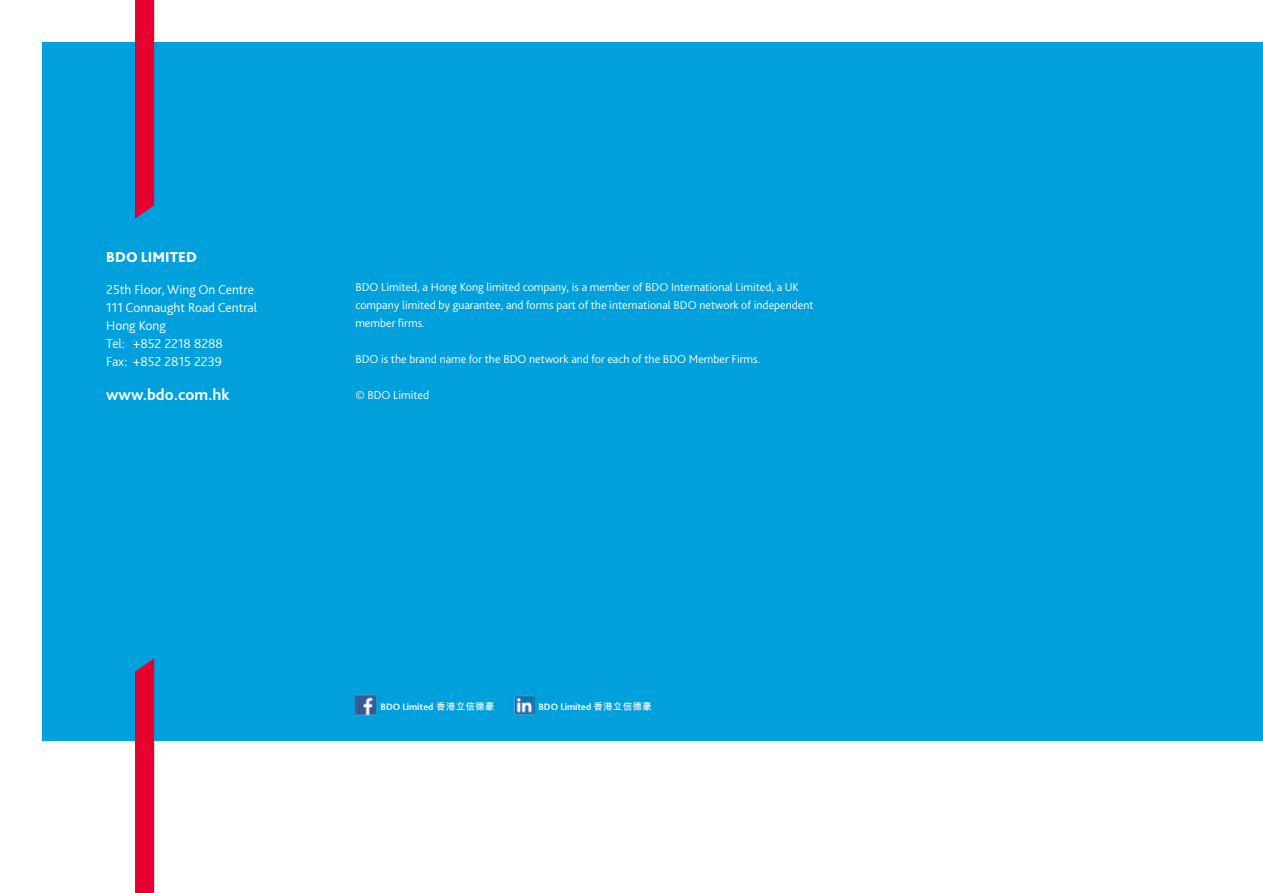
<style>
.page{position:relative;width:1263px;height:893px;background:#fff}
.page>*{position:absolute;margin:0;border:0;box-sizing:border-box;transform-origin:0 0}
.t1{font:700 16.5px "Bliss Pro";color:#fff}
.t2{font:800 15px "Bliss Pro";color:#fff}
.t3{font:300 13.5px/18px "Bliss Pro";color:#fff}
.t4{font:300 12px/18px "Bliss Pro";color:#fff}
.t5{font:700 9.75px "Bliss Pro";color:#fff}
.s1{font-family:"M Hei HK"}
</style>
<div class="page">
<div style="left:43px;top:43px;width:1220px;height:698px;background:#00a0dd"></div>
<div style="left:135px;top:658px;width:19px;height:235px;background:#e6002d"></div>
<div style="left:135px;top:0;width:19px;height:219px;background:#e6002d"></div>
<img style="left:354px;top:695px;width:22px;height:20px">
<img style="left:513px;top:696px;width:22px;height:20px">
<p class="t2" style="left:106px;top:247px;width:92px">BDO LIMITED</p>
<p class="t3" style="left:106px;top:280px;width:152px">25th Floor, Wing On Centre<br>111 Connaught Road Central<br>Hong Kong<br>Tel: +852 2218 8288<br>Fax: +852 2815 2239</p>
<h1 class="t1" style="left:106px;top:384px;width:125px">www.bdo.com.hk</h1>
<p class="t4" style="left:355px;top:278px;width:460px">BDO Limited, a Hong Kong limited company, is a member of BDO International Limited, a UK company limited by guarantee, and forms part of the international BDO network of independent member firms.</p>
<p class="t4" style="left:355px;top:350px;width:406px">BDO is the brand name for the BDO network and for each of the BDO Member Firms.</p>
<p class="t4" style="left:355px;top:386px;width:75px">© BDO Limited</p>
<p class="t5" style="left:381px;top:701px;width:116px">BDO Limited <span class="s1">香港立信德豪</span></p>
<p class="t5" style="left:538px;top:701px;width:115px">BDO Limited <span class="s1">香港立信德豪</span></p>
</div>
